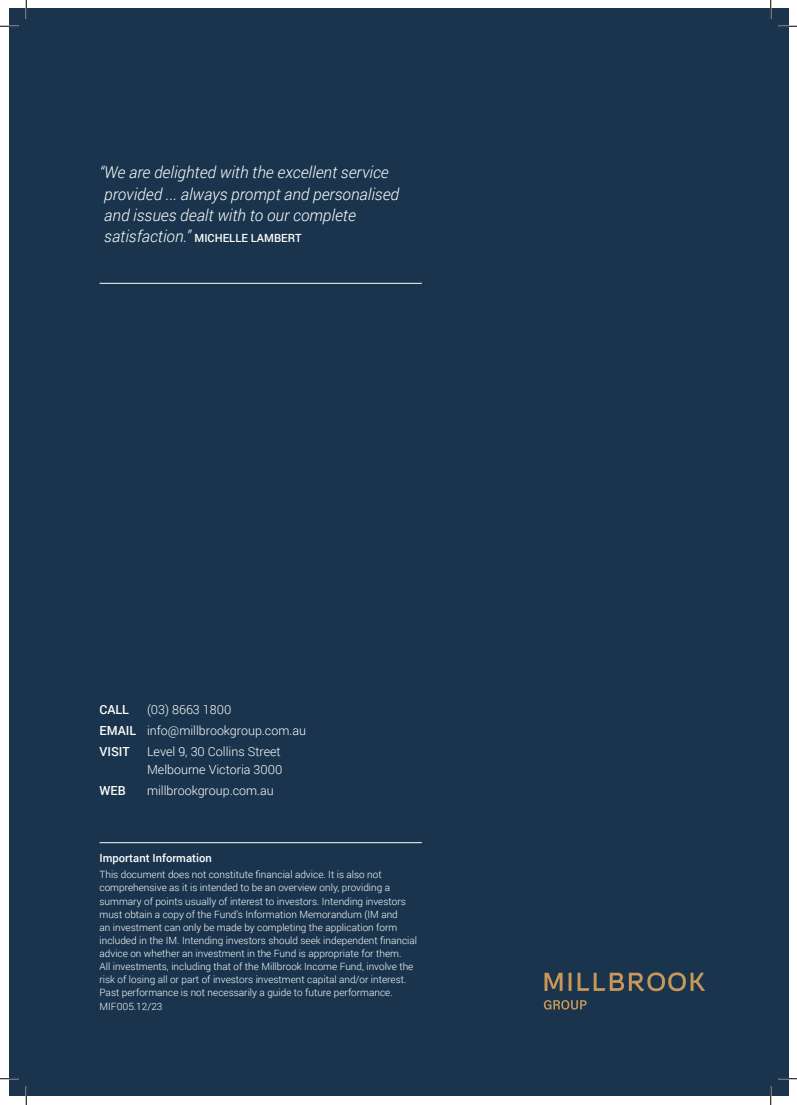
<style>
.page{position:relative;width:797px;height:1105px;background:#fff}
.page>*{position:absolute;margin:0;border:0;box-sizing:border-box;transform-origin:0 0}
.t1{font:italic 300 16.25px/21.2px "Roboto";color:#fff}
.t2{font:300 12.5px/21px "Roboto";color:#fff}
.t3{font:500 12.5px "Roboto";color:#fff}
.t4{font:500 11.25px "Roboto";color:#fff}
.t5{font:300 10px/13.1px "Roboto";color:#fff}
.s1{font-weight:300;font-style:italic;font-size:16.25px}
.s2{font-weight:500}
</style>
<div class="page">
<div style="left:9px;top:9px;width:779px;height:1087px;background:#19344c"></div>
<svg style="left:544px;top:972px;width:161px;height:37px"></svg>
<hr style="left:99px;top:842px;width:323px;height:1px;background:#fff">
<hr style="left:99px;top:283px;width:323px;height:1px;background:#fff">
<svg style="left:0;top:25px;width:19px;height:2px"></svg>
<svg style="left:778px;top:25px;width:19px;height:2px"></svg>
<svg style="left:0;top:1078px;width:19px;height:1px"></svg>
<svg style="left:778px;top:1078px;width:19px;height:1px"></svg>
<svg style="left:25px;top:0;width:2px;height:19px"></svg>
<svg style="left:25px;top:1086px;width:2px;height:19px"></svg>
<svg style="left:770px;top:0;width:1px;height:19px"></svg>
<svg style="left:770px;top:1086px;width:1px;height:19px"></svg>
<h1 class="t1" style="left:99px;top:161px;width:301px">“We are delighted with the excellent service provided ... always prompt and personalised and issues dealt with to our complete</h1>
<p class="t4" style="left:104px;top:230px;width:199px"><span class="s1">satisfaction.”</span> MICHELLE LAMBERT</p>
<p class="t2" style="left:99px;top:699px;width:208px;text-indent:48px">(03) 8663 1800<br><span class="s2">EMAIL</span> info@millbrookgroup.com.au<br><span class="s2">VISIT</span></p>
<p class="t3" style="left:99px;top:701px;width:31px">CALL</p>
<p class="t2" style="left:147px;top:743px;width:137px;line-height:17.5px">Level 9, 30 Collins Street<br>Melbourne Victoria 3000</p>
<p class="t3" style="left:99px;top:782px;width:28px">WEB</p>
<p class="t2" style="left:147px;top:779px;width:128px">millbrookgroup.com.au</p>
<p class="t4" style="left:99px;top:850px;width:114px">Important Information</p>
<p class="t5" style="left:99px;top:868px;width:319px">This document does not constitute financial advice. It is also not comprehensive as it is intended to be an overview only, providing a summary of points usually of interest to investors. Intending investors must obtain a copy of the Fund’s Information Memorandum (IM and<br>an investment can only be made by completing the application form included in the IM. Intending investors should seek independent financial advice on whether an investment in the Fund is appropriate for them.<br>All investments, including that of the Millbrook Income Fund, involve the risk of losing all or part of investors investment capital and/or interest.<br>Past performance is not necessarily a guide to future performance.<br>MIF005.12/23</p>
</div>
